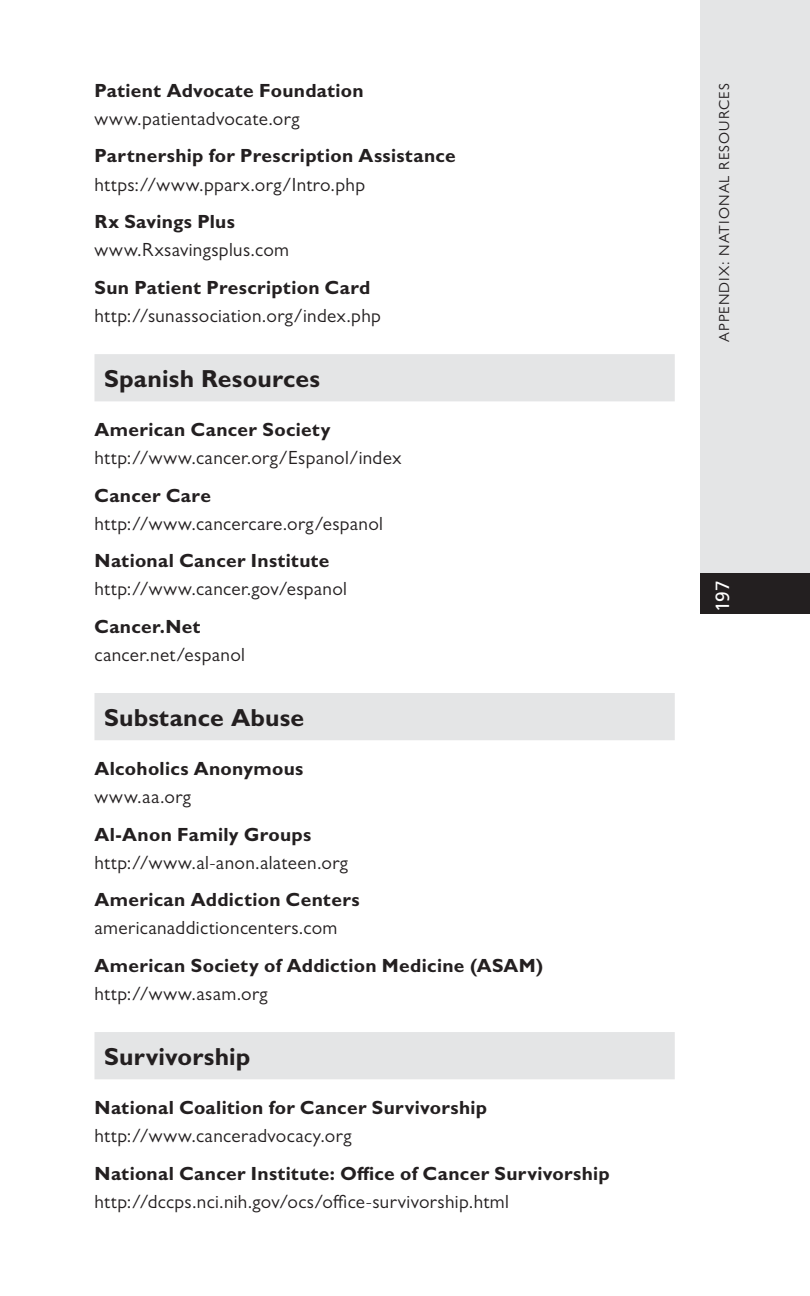
<style>
.page{position:relative;width:810px;height:1296px;background:#fff}
.page>*{position:absolute;margin:0;border:0;box-sizing:border-box;transform-origin:0 0}
.App_AHead{font:700 24.75px "Gill Sans MT Std";letter-spacing:.005em;color:#231f20}
.App_Text{font:19.12px "Gill Sans MT Std";letter-spacing:.02em;color:#231f20}
.App_BHead{font:700 19.12px "Gill Sans MT Std";letter-spacing:.015em;color:#231f20}
.BHeadAfterA{font:700 19.12px "Gill Sans MT Std";letter-spacing:.015em;color:#231f20}
.t1{font:19.12px "Frutiger LT Std";color:#fff}
.t2{font:14.62px "Gill Sans MT Std";letter-spacing:.08em;color:#231f20}
</style>
<div class="page">
<div style="left:701px;top:0;width:109px;height:574px;background:#e4e5e6"></div>
<div style="left:701px;top:574px;width:109px;height:40px;background:#231f20"></div>
<div style="left:94px;top:354px;width:581px;height:47px;background:#e4e5e6"></div>
<div style="left:94px;top:693px;width:581px;height:47px;background:#e4e5e6"></div>
<div style="left:94px;top:1032px;width:581px;height:47px;background:#e4e5e6"></div>
<p class="App_BHead" style="left:94px;top:78px;width:271px">Patient Advocate Foundation</p>
<p class="App_Text" style="left:94px;top:107px;width:207px">www.patientadvocate.org</p>
<p class="App_BHead" style="left:94px;top:144px;width:363px">Partnership for Prescription Assistance</p>
<p class="App_Text" style="left:94px;top:173px;width:272px">https://www.pparx.org/Intro.php</p>
<p class="App_BHead" style="left:94px;top:210px;width:142px">Rx Savings Plus</p>
<p class="App_Text" style="left:94px;top:238px;width:196px">www.Rxsavingsplus.com</p>
<p class="App_BHead" style="left:94px;top:276px;width:277px">Sun Patient Prescription Card</p>
<p class="App_Text" style="left:94px;top:304px;width:288px">http://sunassociation.org/index.php</p>
<p class="App_AHead" style="left:104px;top:363px;width:218px">Spanish Resources</p>
<p class="BHeadAfterA" style="left:94px;top:417px;width:238px">American Cancer Society</p>
<p class="App_Text" style="left:94px;top:446px;width:308px">http://www.cancer.org/Espanol/index</p>
<p class="App_BHead" style="left:94px;top:483px;width:118px">Cancer Care</p>
<p class="App_Text" style="left:94px;top:512px;width:290px">http://www.cancercare.org/espanol</p>
<p class="App_BHead" style="left:94px;top:549px;width:237px">National Cancer Institute</p>
<p class="App_Text" style="left:94px;top:578px;width:254px">http://www.cancer.gov/espanol</p>
<p class="App_BHead" style="left:94px;top:615px;width:108px">Cancer.Net</p>
<p class="App_Text" style="left:94px;top:643px;width:152px">cancer.net/espanol</p>
<p class="App_AHead" style="left:104px;top:702px;width:202px">Substance Abuse</p>
<p class="BHeadAfterA" style="left:94px;top:756px;width:210px">Alcoholics Anonymous</p>
<p class="App_Text" style="left:94px;top:785px;width:98px">www.aa.org</p>
<p class="App_BHead" style="left:94px;top:822px;width:218px">Al-Anon Family Groups</p>
<p class="App_Text" style="left:94px;top:851px;width:255px">http://www.al-anon.alateen.org</p>
<p class="App_BHead" style="left:94px;top:888px;width:267px">American Addiction Centers</p>
<p class="App_Text" style="left:94px;top:917px;width:244px">americanaddictioncenters.com</p>
<p class="App_BHead" style="left:94px;top:954px;width:450px">American Society of Addiction Medicine (ASAM)</p>
<p class="App_Text" style="left:94px;top:983px;width:175px">http://www.asam.org</p>
<p class="App_AHead" style="left:104px;top:1041px;width:148px">Survivorship</p>
<p class="BHeadAfterA" style="left:94px;top:1095px;width:394px">National Coalition for Cancer Survivorship</p>
<p class="App_Text" style="left:94px;top:1124px;width:259px">http://www.canceradvocacy.org</p>
<p class="App_BHead" style="left:94px;top:1161px;width:517px">National Cancer Institute: Office of Cancer Survivorship</p>
<p class="App_Text" style="left:94px;top:1190px;width:416px">http://dccps.nci.nih.gov/ocs/office-survivorship.html</p>
<p class="t2" style="left:715px;top:342px;width:260px;rotate:-90deg">APPENDIX: NATIONAL RESOURCES</p>
<p class="t1" style="left:711px;top:612px;width:33px;rotate:-90deg">197</p>
</div>
